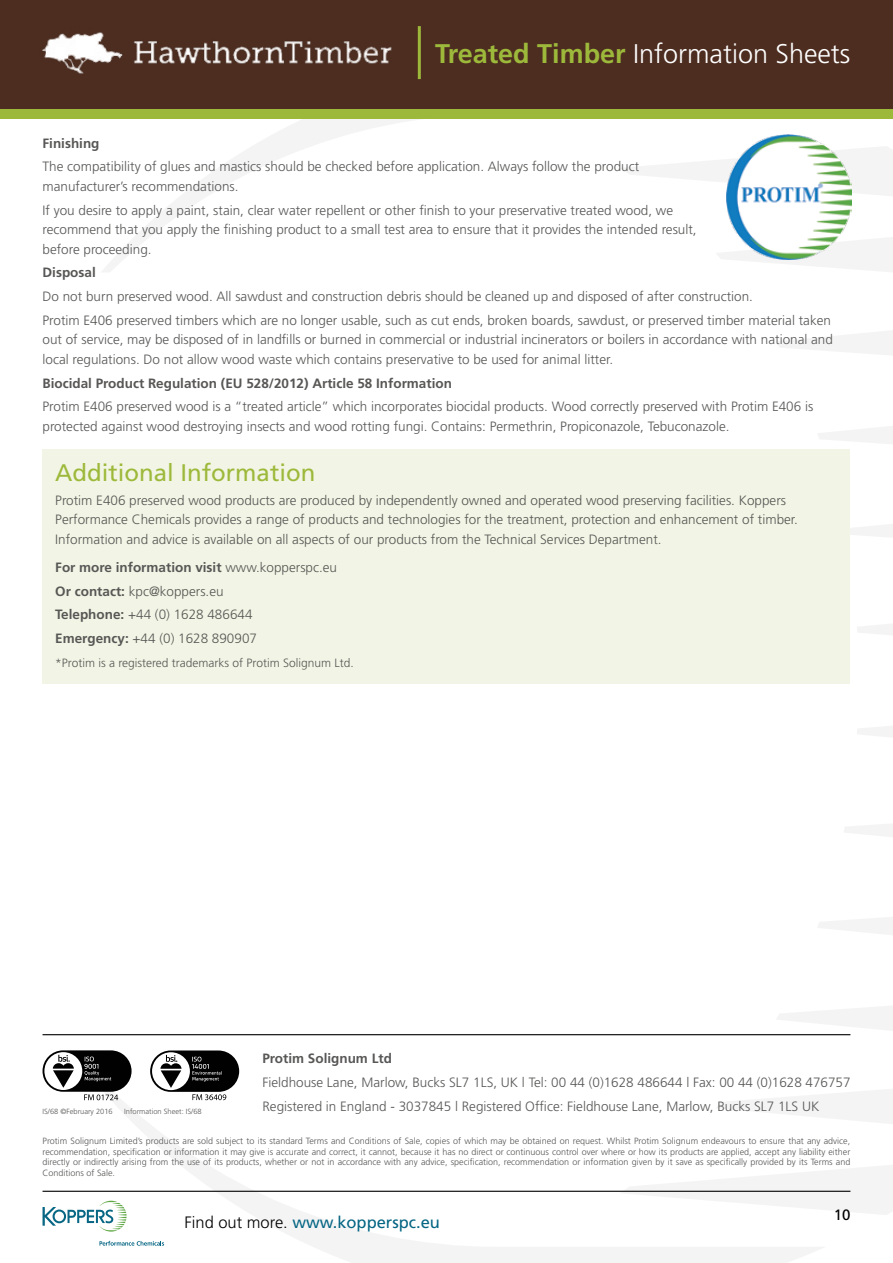
<style>
.page{position:relative;width:893px;height:1263px;background:#fff}
.page>*{position:absolute;margin:0;border:0;box-sizing:border-box;transform-origin:0 0}
.t1{font:300 27px "Frutiger";color:#fff}
.t2{font:24px "Frutiger";color:#9db93b}
.t3{font:16.5px "Frutiger";color:#066684}
.t4{font:15px "Frutiger";color:#010101}
.t5{font:300 13.5px/19.5px "Frutiger";color:#585756}
.t6{font:700 13.5px "Frutiger";color:#585756}
.t7{font:300 12px "Frutiger";color:#585756}
.t8{font:300 9px/10.5px "Frutiger";color:#585756;text-align:justify}
.t9{font:300 7.5px "Frutiger";color:#585756}
.s1{font-weight:700;color:#9db93b}
.s2{font-weight:700}
.s3{font-weight:300;color:#010101}
</style>
<div class="page">
<svg style="left:100px;top:1100px;width:723px;height:163px"></svg>
<svg style="left:102px;top:119px;width:694px;height:153px"></svg>
<svg style="left:857px;top:726px;width:36px;height:11px"></svg>
<svg style="left:844px;top:824px;width:49px;height:13px"></svg>
<svg style="left:818px;top:917px;width:75px;height:18px"></svg>
<svg style="left:776px;top:1006px;width:117px;height:30px"></svg>
<svg style="left:715px;top:1089px;width:178px;height:44px"></svg>
<svg style="left:619px;top:1158px;width:274px;height:57px"></svg>
<svg style="left:857px;top:624px;width:36px;height:11px"></svg>
<svg style="left:850px;top:524px;width:43px;height:13px"></svg>
<svg style="left:817px;top:426px;width:76px;height:24px"></svg>
<svg style="left:777px;top:331px;width:116px;height:24px"></svg>
<svg style="left:715px;top:228px;width:178px;height:44px"></svg>
<svg style="left:619px;top:146px;width:274px;height:57px"></svg>
<div style="left:43px;top:450px;width:807px;height:234px;background:#f2f5e5"></div>
<svg style="left:43px;top:1050px;width:89px;height:50px"></svg>
<svg style="left:150px;top:1050px;width:89px;height:50px"></svg>
<hr style="left:43px;top:1034px;width:807px;height:1px;background:#010101">
<div style="left:0;top:108px;width:893px;height:11px;background:#9db93b"></div>
<div style="left:0;top:0;width:893px;height:108px;background:#4d2d20"></div>
<img style="left:42px;top:32px;width:350px;height:42px">
<hr style="left:418px;top:26px;width:3px;height:53px;background:#9db93b">
<hr style="left:43px;top:1191px;width:807px;height:1px;background:#010101">
<svg style="left:43px;top:1201px;width:84px;height:30px"></svg>
<svg style="left:99px;top:1241px;width:65px;height:5px"></svg>
<img style="left:727px;top:135px;width:124px;height:125px">
<h1 class="t1" style="left:435px;top:38px;width:417px"><span class="s1">Treated Timber</span> Information Sheets</h1>
<p class="t6" style="left:43px;top:135px;width:58px">Finishing</p>
<p class="t5" style="left:43px;top:157px;width:598px">The compatibility of glues and mastics should be checked before application. Always follow the product manufacturer’s recommendations.</p>
<p class="t5" style="left:43px;top:200px;width:656px">If you desire to apply a paint, stain, clear water repellent or other finish to your preservative treated wood, we recommend that you apply the finishing product to a small test area to ensure that it provides the intended result, before proceeding.</p>
<p class="t6" style="left:43px;top:265px;width:55px">Disposal</p>
<p class="t5" style="left:43px;top:285px;width:790px;line-height:23.7px">Do not burn preserved wood. All sawdust and construction debris should be cleaned up and disposed of after construction.<br>Protim E406 preserved timbers which are no longer usable, such as cut ends, broken boards, sawdust, or preserved timber material taken</p>
<p class="t5" style="left:43px;top:330px;width:792px">out of service, may be disposed of in landfills or burned in commercial or industrial incinerators or boilers in accordance with national and local regulations. Do not allow wood waste which contains preservative to be used for animal litter.</p>
<p class="t6" style="left:43px;top:375px;width:411px">Biocidal Product Regulation (EU 528/2012) Article 58 Information</p>
<p class="t5" style="left:43px;top:397px;width:772px">Protim E406 preserved wood is a “treated article” which incorporates biocidal products. Wood correctly preserved with Protim E406 is protected against wood destroying insects and wood rotting fungi. Contains: Permethrin, Propiconazole, Tebuconazole.</p>
<h2 class="t2" style="left:55px;top:459px;width:262px">Additional Information</h2>
<p class="t5" style="left:55px;top:491px;width:744px">Protim E406 preserved wood products are produced by independently owned and operated wood preserving facilities. Koppers<br>Performance Chemicals provides a range of products and technologies for the treatment, protection and enhancement of timber.<br>Information and advice is available on all aspects of our products from the Technical Services Department.</p>
<p class="t5" style="left:55px;top:556px;width:283px;line-height:23.7px"><span class="s2">For more information visit</span> www.kopperspc.eu <span class="s2">Or contact:</span> kpc@koppers.eu<br><span class="s2">Telephone:</span> +44 (0) 1628 486644<br><span class="s2">Emergency:</span> +44 (0) 1628 890907</p>
<p class="t7" style="left:55px;top:656px;width:300px">*Protim is a registered trademarks of Protim Solignum Ltd.</p>
<p class="t9" style="left:43px;top:1107px;width:72px">IS/68 ©February 2016</p>
<p class="t9" style="left:124px;top:1107px;width:79px">Information Sheet: IS/68</p>
<p class="t6" style="left:262px;top:1051px;width:131px">Protim Solignum Ltd</p>
<p class="t5" style="left:262px;top:1071px;width:590px;line-height:23.7px">Fieldhouse Lane, Marlow, Bucks SL7 1LS, UK l Tel: 00 44 (0)1628 486644 l Fax: 00 44 (0)1628 476757<br>Registered in England - 3037845 l Registered Office: Fieldhouse Lane, Marlow, Bucks SL7 1LS UK</p>
<p class="t8" style="left:43px;top:1136px;width:809px">Protim Solignum Limited’s products are sold subject to its standard Terms and Conditions of Sale, copies of which may be obtained on request. Whilst Protim Solignum endeavours to ensure that any advice, recommendation, specification or information it may give is accurate and correct, it cannot, because it has no direct or continuous control over where or how its products are applied, accept any liability either directly or indirectly arising from the use of its products, whether or not in accordance with any advice, specification, recommendation or information given by it save as specifically provided by its Terms and Conditions of Sale.</p>
<p class="t3" style="left:185px;top:1213px;width:257px"><span class="s3">Find out more.</span> www.kopperspc.eu</p>
<p class="t4" style="left:834px;top:1206px;width:18px">10</p>
</div>
